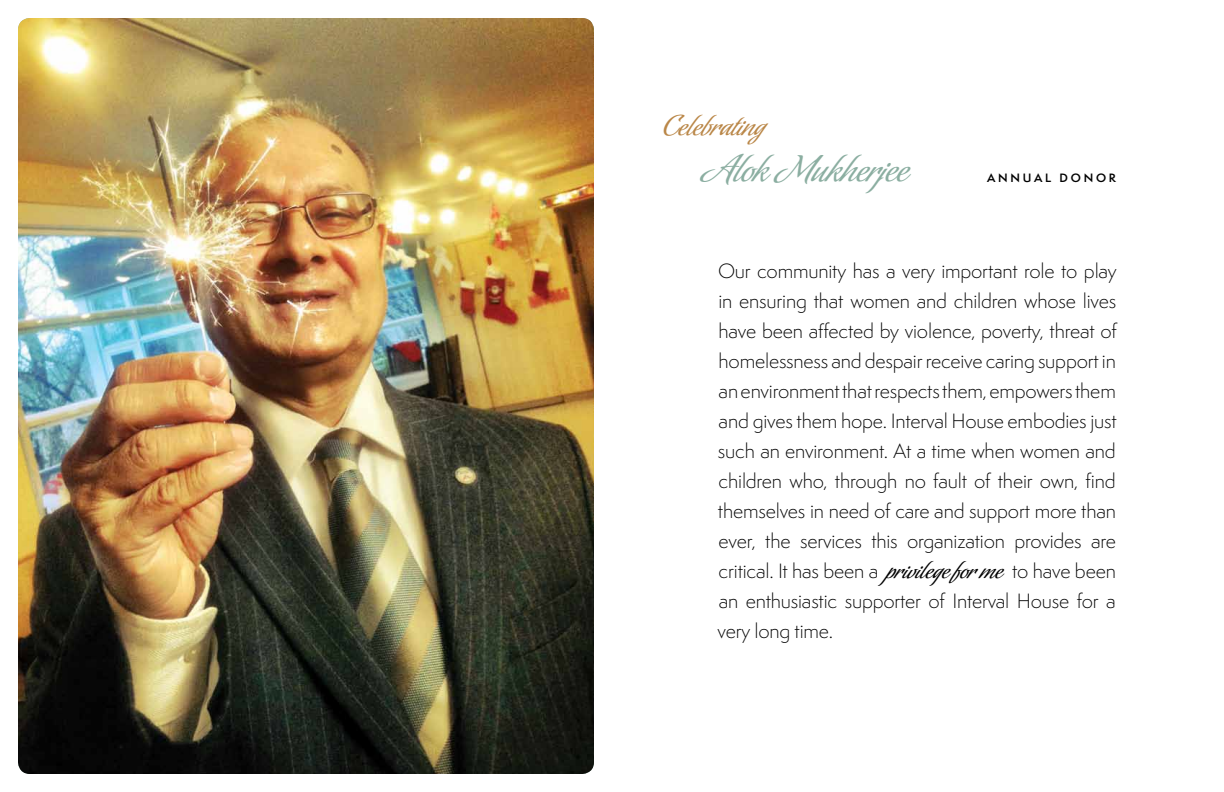
<style>
.page{position:relative;width:1224px;height:792px;background:#fff}
.page>*{position:absolute;margin:0;border:0;box-sizing:border-box;transform-origin:0 0}
.t1{font:34px "Sinfonieta";letter-spacing:-.02em;color:#8baea1}
.t2{font:26.1px "Sinfonieta";letter-spacing:-.02em;color:#ba8748}
.t3{font:300 19px/30px "Semplicita Pro";letter-spacing:-.01em;color:#000;text-align:justify}
.t4{font:600 11.2px "Semplicita Pro";letter-spacing:.25em;color:#000}
.s1{font-family:"Sinfonieta";font-weight:400;font-size:22px}
</style>
<div class="page">
<img style="left:18px;top:18px;width:576px;height:756px">
<h2 class="t2" style="left:663px;top:109px;width:104px">Celebrating</h2>
<h1 class="t1" style="left:704px;top:148px;width:207px">Alok Mukherjee</h1>
<p class="t4" style="left:987px;top:170px;width:130px">ANNUAL DONOR</p>
<p class="t3" style="left:717px;top:256px;width:401px">Our community has a very important role to play in ensuring that women and children whose lives have been affected by violence, poverty, threat of homelessness and despair receive caring support in an environment that respects them, empowers them and gives them hope. Interval House embodies just such an environment. At a time when women and children who, through no fault of their own, find themselves in need of care and support more than ever, the services this organization provides are critical. It has been a <span class="s1">privilege for me</span> to have been an enthusiastic supporter of Interval House for a very long time.</p>
</div>
